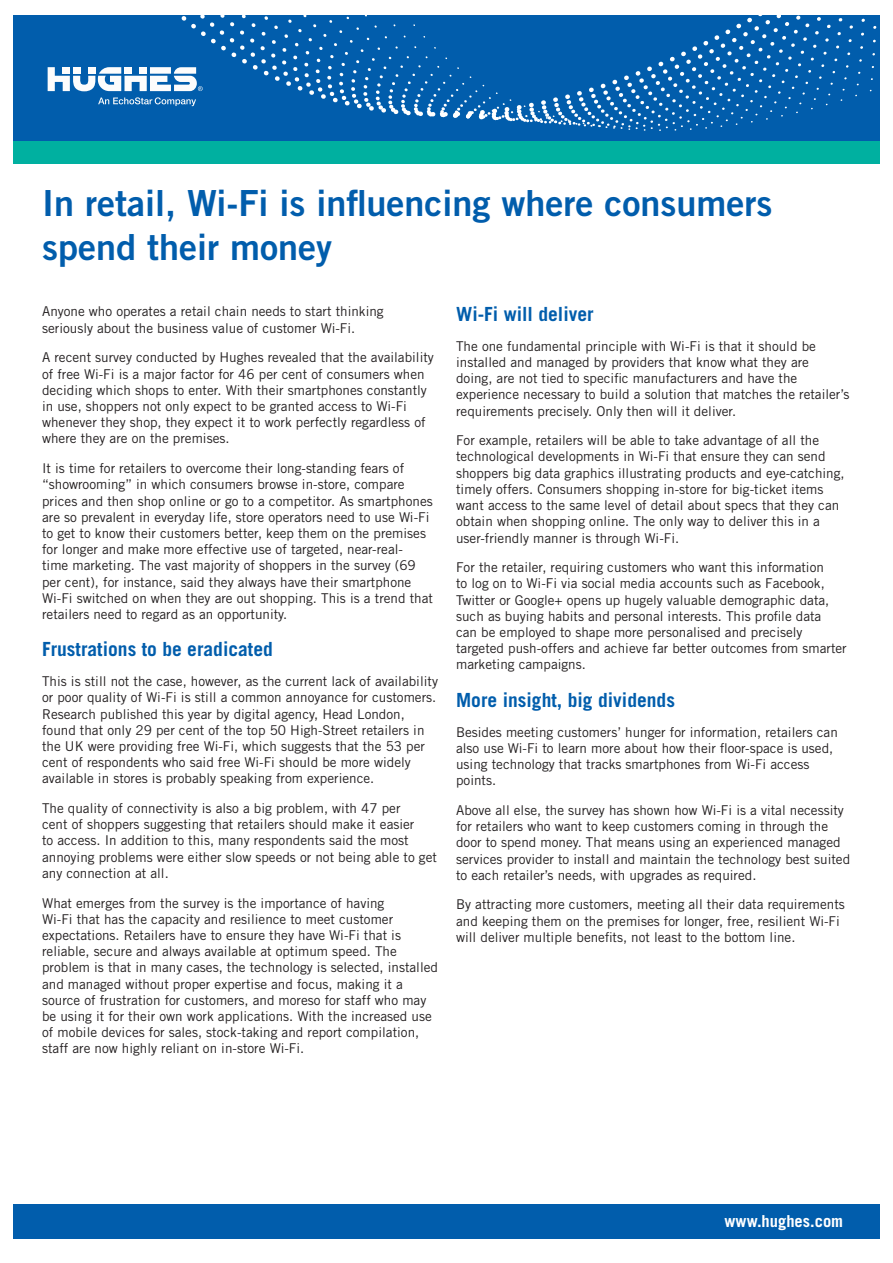
<style>
.page{position:relative;width:893px;height:1263px;background:#fff}
.page>*{position:absolute;margin:0;border:0;box-sizing:border-box;transform-origin:0 0}
.t1{font:36px/43.2px "Trade Gothic Bold Two";color:#015dac}
.Content{font:700 19.5px "Trade Gothic";color:#015dac}
.t2{font:700 16.5px "Trade Gothic";color:#fff}
.Content-2{font:13.5px/16.2px "Trade Gothic";color:#231f20}
</style>
<div class="page">
<div style="left:13px;top:1204px;width:866px;height:34px;background:#015dac"></div>
<div style="left:13px;top:140px;width:866px;height:24px;background:#00b0a0"></div>
<div style="left:13px;top:15px;width:866px;height:126px;background:#015dac"></div>
<svg style="left:48px;top:67px;width:123px;height:24px"></svg>
<svg style="left:98px;top:97px;width:73px;height:8px"></svg>
<svg style="left:171px;top:16px;width:18px;height:90px"></svg>
<svg style="left:345px;top:15px;width:23px;height:94px"></svg>
<svg style="left:368px;top:15px;width:509px;height:116px"></svg>
<p class="t1" style="left:42px;top:181px;width:732px">In retail, Wi-Fi is influencing where consumers spend their money</p>
<p class="Content-2" style="left:42px;top:303px;width:343px">Anyone who operates a retail chain needs to start thinking seriously about the business value of customer Wi-Fi.</p>
<p class="Content-2" style="left:42px;top:349px;width:393px">A recent survey conducted by Hughes revealed that the availability of free Wi-Fi is a major factor for 46 per cent of consumers when deciding which shops to enter. With their smartphones constantly in use, shoppers not only expect to be granted access to Wi-Fi whenever they shop, they expect it to work perfectly regardless of where they are on the premises.</p>
<p class="Content-2" style="left:42px;top:460px;width:392px">It is time for retailers to overcome their long-standing fears of “showrooming” in which consumers browse in-store, compare prices and then shop online or go to a competitor. As smartphones are so prevalent in everyday life, store operators need to use Wi-Fi to get to know their customers better, keep them on the premises for longer and make more effective use of targeted, near-real-<br>time marketing. The vast majority of shoppers in the survey (69 per cent), for instance, said they always have their smartphone Wi-Fi switched on when they are out shopping. This is a trend that retailers need to regard as an opportunity.</p>
<p class="Content" style="left:42px;top:637px;width:232px">Frustrations to be eradicated</p>
<p class="Content-2" style="left:42px;top:673px;width:397px">This is still not the case, however, as the current lack of availability or poor quality of Wi-Fi is still a common annoyance for customers.<br>Research published this year by digital agency, Head London, found that only 29 per cent of the top 50 High-Street retailers in the UK were providing free Wi-Fi, which suggests that the 53 per cent of respondents who said free Wi-Fi should be more widely available in stores is probably speaking from experience.</p>
<p class="Content-2" style="left:42px;top:800px;width:396px">The quality of connectivity is also a big problem, with 47 per<br>cent of shoppers suggesting that retailers should make it easier<br>to access. In addition to this, many respondents said the most annoying problems were either slow speeds or not being able to get any connection at all.</p>
<p class="Content-2" style="left:42px;top:894px;width:397px">What emerges from the survey is the importance of having<br>Wi-Fi that has the capacity and resilience to meet customer expectations. Retailers have to ensure they have Wi-Fi that is reliable, secure and always available at optimum speed. The problem is that in many cases, the technology is selected, installed and managed without proper expertise and focus, making it a source of frustration for customers, and moreso for staff who may be using it for their own work applications. With the increased use of mobile devices for sales, stock-taking and report compilation, staff are now highly reliant on in-store Wi-Fi.</p>
<p class="Content" style="left:456px;top:302px;width:139px">Wi-Fi will deliver</p>
<p class="Content-2" style="left:456px;top:338px;width:395px">The one fundamental principle with Wi-Fi is that it should be installed and managed by providers that know what they are<br>doing, are not tied to specific manufacturers and have the experience necessary to build a solution that matches the retailer’s requirements precisely. Only then will it deliver.</p>
<p class="Content-2" style="left:456px;top:432px;width:390px">For example, retailers will be able to take advantage of all the technological developments in Wi-Fi that ensure they can send shoppers big data graphics illustrating products and eye-catching, timely offers. Consumers shopping in-store for big-ticket items want access to the same level of detail about specs that they can obtain when shopping online. The only way to deliver this in a user-friendly manner is through Wi-Fi.</p>
<p class="Content-2" style="left:456px;top:559px;width:392px">For the retailer, requiring customers who want this information<br>to log on to Wi-Fi via social media accounts such as Facebook, Twitter or Google+ opens up hugely valuable demographic data, such as buying habits and personal interests. This profile data<br>can be employed to shape more personalised and precisely targeted push-offers and achieve far better outcomes from smarter marketing campaigns.</p>
<p class="Content" style="left:456px;top:688px;width:220px">More insight, big dividends</p>
<p class="Content-2" style="left:456px;top:723px;width:383px">Besides meeting customers’ hunger for information, retailers can also use Wi-Fi to learn more about how their floor-space is used, using technology that tracks smartphones from Wi-Fi access points.</p>
<p class="Content-2" style="left:456px;top:802px;width:396px">Above all else, the survey has shown how Wi-Fi is a vital necessity for retailers who want to keep customers coming in through the door to spend money. That means using an experienced managed services provider to install and maintain the technology best suited to each retailer’s needs, with upgrades as required.</p>
<p class="Content-2" style="left:456px;top:896px;width:390px">By attracting more customers, meeting all their data requirements and keeping them on the premises for longer, free, resilient Wi-Fi will deliver multiple benefits, not least to the bottom line.</p>
<p class="t2" style="left:725px;top:1211px;width:120px">www.hughes.com</p>
</div>
